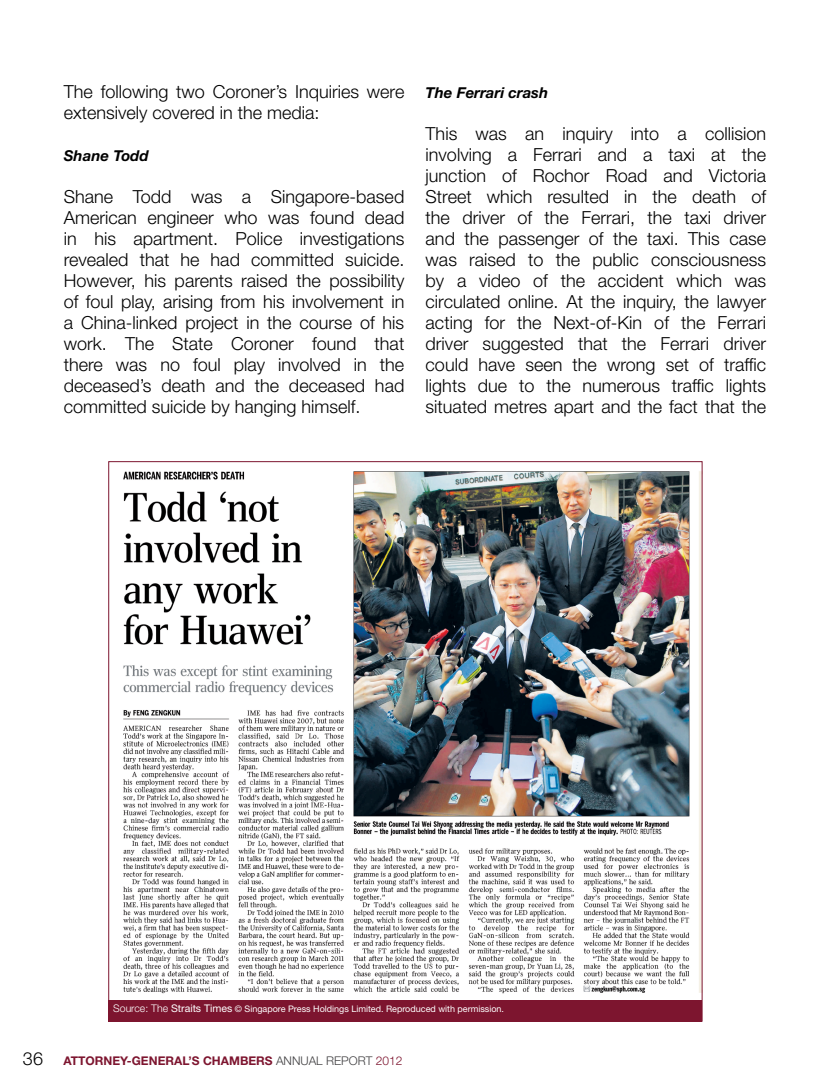
<style>
.page{position:relative;width:830px;height:1085px;background:#fff}
.page>*{position:absolute;margin:0;border:0;box-sizing:border-box;transform-origin:0 0}
.t1{font:300 18px/21px "Helvetica Neue LT Std";color:#000;text-align:justify}
.t2{font:italic 700 15px "Helvetica Neue LT Std";color:#000}
.t3{font:700 12px "Helvetica Neue LT Std";color:#7d152f}
.t4{font:9px "Helvetica Neue LT Std";color:#fff}
.s1{font-weight:300;font-size:10.5px}
.s2{font-size:10.5px}
.s3{font-weight:300;color:#414042}
.s4{font-weight:300}
</style>
<div class="page">
<img style="left:123px;top:471px;width:577px;height:523px">
<div style="left:108px;top:999px;width:594px;height:21px;background:#7d152f"></div>
<p class="t1" style="left:64px;top:81px;width:342px">The following two Coroner’s Inquiries were extensively covered in the media:</p>
<p class="t2" style="left:64px;top:146px;width:86px">Shane Todd</p>
<p class="t1" style="left:64px;top:185px;width:342px">Shane Todd was a Singapore-based American engineer who was found dead in his apartment. Police investigations revealed that he had committed suicide.<br>However, his parents raised the possibility of foul play, arising from his involvement in a China-linked project in the course of his work. The State Coroner found that there was no foul play involved in the deceased’s death and the deceased had committed suicide by hanging himself.</p>
<p class="t2" style="left:425px;top:83px;width:124px">The Ferrari crash</p>
<p class="t1" style="left:425px;top:123px;width:342px">This was an inquiry into a collision involving a Ferrari and a taxi at the junction of Rochor Road and Victoria Street which resulted in the death of the driver of the Ferrari, the taxi driver and the passenger of the taxi. This case was raised to the public consciousness by a video of the accident which was circulated online. At the inquiry, the lawyer acting for the Next-of-Kin of the Ferrari driver suggested that the Ferrari driver could have seen the wrong set of traffic lights due to the numerous traffic lights situated metres apart and the fact that the</p>
<p class="t1" style="left:23px;top:1047px;width:22px">36</p>
<p class="t4" style="left:113px;top:1002px;width:392px"><span class="s1">Source: The</span> <span class="s2">Straits Times</span> © Singapore Press Holdings Limited. Reproduced with permission.</p>
<p class="t3" style="left:64px;top:1053px;width:340px">ATTORNEY-GENERAL’S CHAMBERS <span class="s3">ANNUAL REPORT</span> <span class="s4">2012</span></p>
</div>
